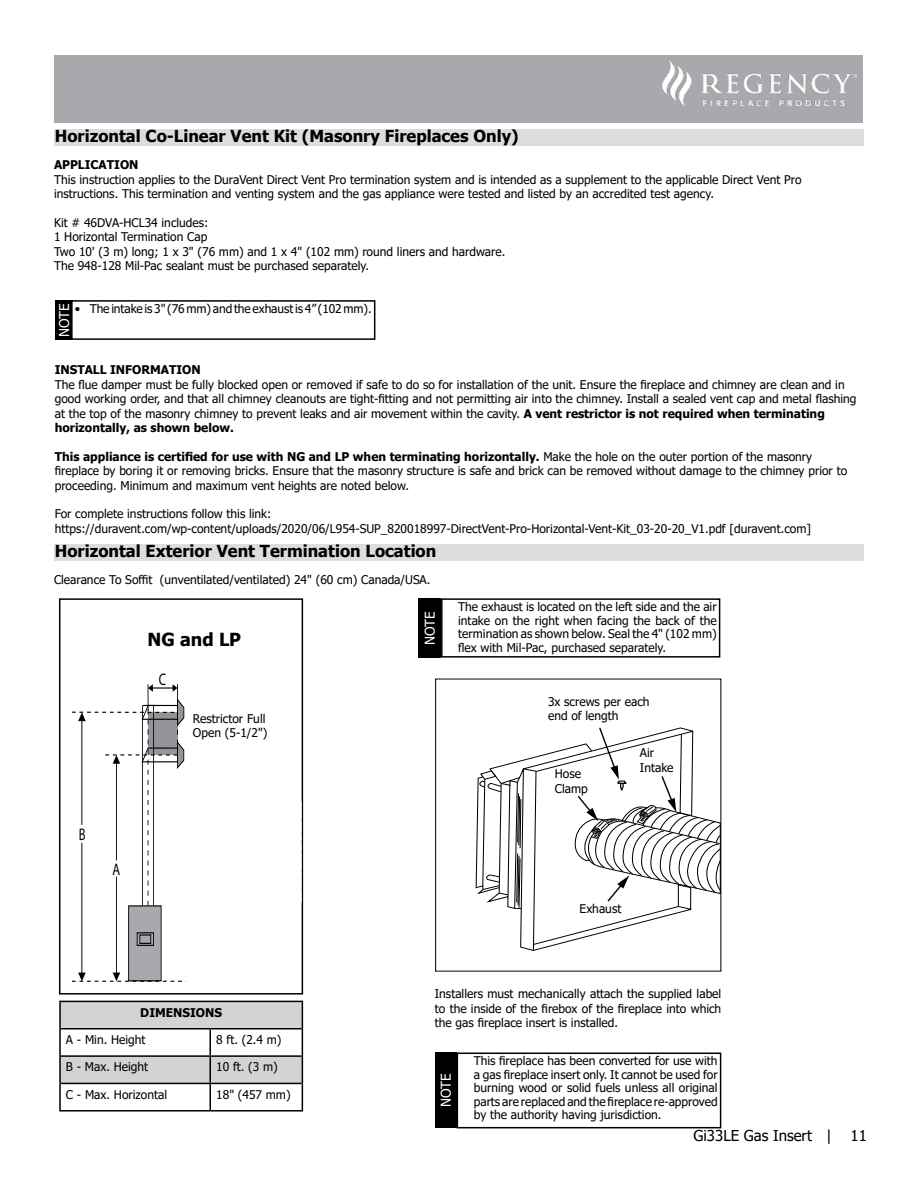
<style>
.page{position:relative;width:918px;height:1188px;background:#fff}
.page>*{position:absolute;margin:0;border:0;box-sizing:border-box;transform-origin:0 0}
.t1{font:25.2px "Arial";color:#000;scale:.75 1}
.t2{font:700 18px "Tahoma";color:#000}
.t3{font:16.8px "Myriad Pro";color:#000;scale:.75 1}
.t4{font:700 16.5px "Tahoma";color:#000}
.t5{font:15px "Tahoma";color:#000}
.t6{font:13.5px "Tahoma";color:#fff}
.t7{font:12px/14.4px "Tahoma";color:#000}
.t8{font:700 12px "Tahoma";color:#000}
.s1{font-weight:700}
</style>
<div class="page">
<div style="left:55px;top:55px;width:808px;height:67px;background:#a7a9ac"></div>
<img style="left:662px;top:61px;width:194px;height:45px">
<div style="left:55px;top:130px;width:809px;height:16px;background:#dcddde"></div>
<div style="left:56px;top:300px;width:17px;height:40px;background:#000"></div>
<div style="left:71px;top:300px;width:304px;height:40px;border:2px solid #000"></div>
<svg style="left:475px;top:727px;width:244px;height:224px"></svg>
<div style="left:435px;top:679px;width:286px;height:292px;border:1px solid #000"></div>
<div style="left:418px;top:598px;width:23px;height:60px;background:#000"></div>
<div style="left:441px;top:598px;width:279px;height:60px;border:2px solid #000"></div>
<hr style="left:59px;top:1110px;width:151px;height:2px;background:#000">
<hr style="left:210px;top:1110px;width:93px;height:2px;background:#000">
<hr style="left:59px;top:1001px;width:151px;height:1px;background:#000">
<hr style="left:59px;top:1002px;width:2px;height:27px;background:#000">
<hr style="left:59px;top:1029px;width:2px;height:27px;background:#000">
<hr style="left:59px;top:1056px;width:2px;height:27px;background:#000">
<hr style="left:59px;top:1083px;width:2px;height:27px;background:#000">
<svg style="left:60px;top:1001px;width:243px;height:109px"></svg>
<svg style="left:72px;top:684px;width:114px;height:298px"></svg>
<div style="left:59px;top:598px;width:244px;height:397px;border:2px solid #000"></div>
<div style="left:240px;top:801px;width:62px;height:102px;background:#fff;border:2px solid #fff"></div>
<div style="left:435px;top:1053px;width:22px;height:75px;background:#000"></div>
<div style="left:457px;top:1053px;width:264px;height:75px;border:2px solid #000"></div>
<div style="left:55px;top:544px;width:809px;height:16px;background:#dcddde"></div>
<h3 class="t4" style="left:55px;top:125px;width:465px">Horizontal Co-Linear Vent Kit (Masonry Fireplaces Only)</h3>
<p class="t8" style="left:54px;top:156px;width:86px">APPLICATION</p>
<p class="t7" style="left:54px;top:173px;width:749px">This instruction applies to the DuraVent Direct Vent Pro termination system and is intended as a supplement to the applicable Direct Vent Pro instructions. This termination and venting system and the gas appliance were tested and listed by an accredited test agency.</p>
<p class="t7" style="left:54px;top:216px;width:453px">Kit # 46DVA-HCL34 includes:<br>1 Horizontal Termination Cap<br>Two 10' (3 m) long; 1 x 3" (76 mm) and 1 x 4" (102 mm) round liners and hardware.<br>The 948-128 Mil-Pac sealant must be purchased separately.</p>
<p class="t6" style="left:55px;top:337px;width:35px;rotate:-90deg">NOTE</p>
<p class="t7" style="left:75px;top:302px;width:298px">• The intake is 3" (76 mm) and the exhaust is 4” (102 mm).</p>
<p class="t8" style="left:55px;top:362px;width:147px">INSTALL INFORMATION</p>
<p class="t7" style="left:55px;top:378px;width:803px">The flue damper must be fully blocked open or removed if safe to do so for installation of the unit. Ensure the fireplace and chimney are clean and in good working order, and that all chimney cleanouts are tight-fitting and not permitting air into the chimney. Install a sealed vent cap and metal flashing at the top of the masonry chimney to prevent leaks and air movement within the cavity. <span class="s1">A vent restrictor is not required when terminating horizontally, as shown below.</span></p>
<p class="t7" style="left:55px;top:450px;width:794px"><span class="s1">This appliance is certified for use with NG and LP when terminating horizontally.</span> Make the hole on the outer portion of the masonry fireplace by boring it or removing bricks. Ensure that the masonry structure is safe and brick can be removed without damage to the chimney prior to proceeding. Minimum and maximum vent heights are noted below.</p>
<p class="t7" style="left:55px;top:507px;width:758px">For complete instructions follow this link: https://duravent.com/wp-content/uploads/2020/06/L954-SUP_820018997-DirectVent-Pro-Horizontal-Vent-Kit_03-20-20_V1.pdf [duravent.com]</p>
<h3 class="t4" style="left:55px;top:539px;width:383px">Horizontal Exterior Vent Termination Location</h3>
<p class="t7" style="left:54px;top:573px;width:378px">Clearance To Soffit (unventilated/ventilated) 24" (60 cm) Canada/USA.</p>
<h1 class="t1" style="left:148px;top:616px;width:39px">NG</h1>
<h2 class="t2" style="left:148px;top:627px;width:95px">NG and LP</h2>
<h3 class="t3" style="left:79px;top:824px;width:11px">B</h3>
<h3 class="t3" style="left:113px;top:859px;width:12px">A</h3>
<h3 class="t3" style="left:159px;top:669px;width:11px">C</h3>
<p class="t7" style="left:193px;top:712px;width:76px">Restrictor Full<br>Open (5-1/2")</p>
<p class="t8" style="left:140px;top:1004px;width:83px">DIMENSIONS</p>
<p class="t7" style="left:66px;top:1033px;width:81px">A - Min. Height</p>
<p class="t7" style="left:216px;top:1033px;width:67px">8 ft. (2.4 m)</p>
<p class="t7" style="left:66px;top:1060px;width:84px">B - Max. Height</p>
<p class="t7" style="left:216px;top:1060px;width:63px">10 ft. (3 m)</p>
<p class="t7" style="left:66px;top:1088px;width:103px">C - Max. Horizontal</p>
<p class="t7" style="left:216px;top:1088px;width:76px">18" (457 mm)</p>
<p class="t6" style="left:421px;top:645px;width:35px;rotate:-90deg">NOTE</p>
<p class="t7" style="left:458px;top:601px;width:260px;line-height:13.5px;text-align:justify">The exhaust is located on the left side and the air intake on the right when facing the back of the termination as shown below. Seal the 4" (102 mm) flex with Mil-Pac, purchased separately.</p>
<p class="t7" style="left:548px;top:695px;width:103px">3x screws per each end of length</p>
<p class="t7" style="left:555px;top:768px;width:34px">Hose<br>Clamp</p>
<p class="t7" style="left:640px;top:746px;width:35px">Air<br>Intake</p>
<p class="t7" style="left:580px;top:902px;width:43px">Exhaust</p>
<p class="t7" style="left:435px;top:988px;width:288px;text-align:justify">Installers must mechanically attach the supplied label to the inside of the firebox of the fireplace into which the gas fireplace insert is installed.</p>
<p class="t6" style="left:437px;top:1107px;width:35px;rotate:-90deg">NOTE</p>
<p class="t7" style="left:474px;top:1055px;width:245px;line-height:13.5px;text-align:justify">This fireplace has been converted for use with a gas fireplace insert only. It cannot be used for burning wood or solid fuels unless all original parts are replaced and the fireplace re-approved by the authority having jurisdiction.</p>
<p class="t5" style="left:694px;top:1125px;width:140px">Gi33LE Gas Insert |</p>
<p class="t5" style="left:851px;top:1125px;width:18px">11</p>
</div>
